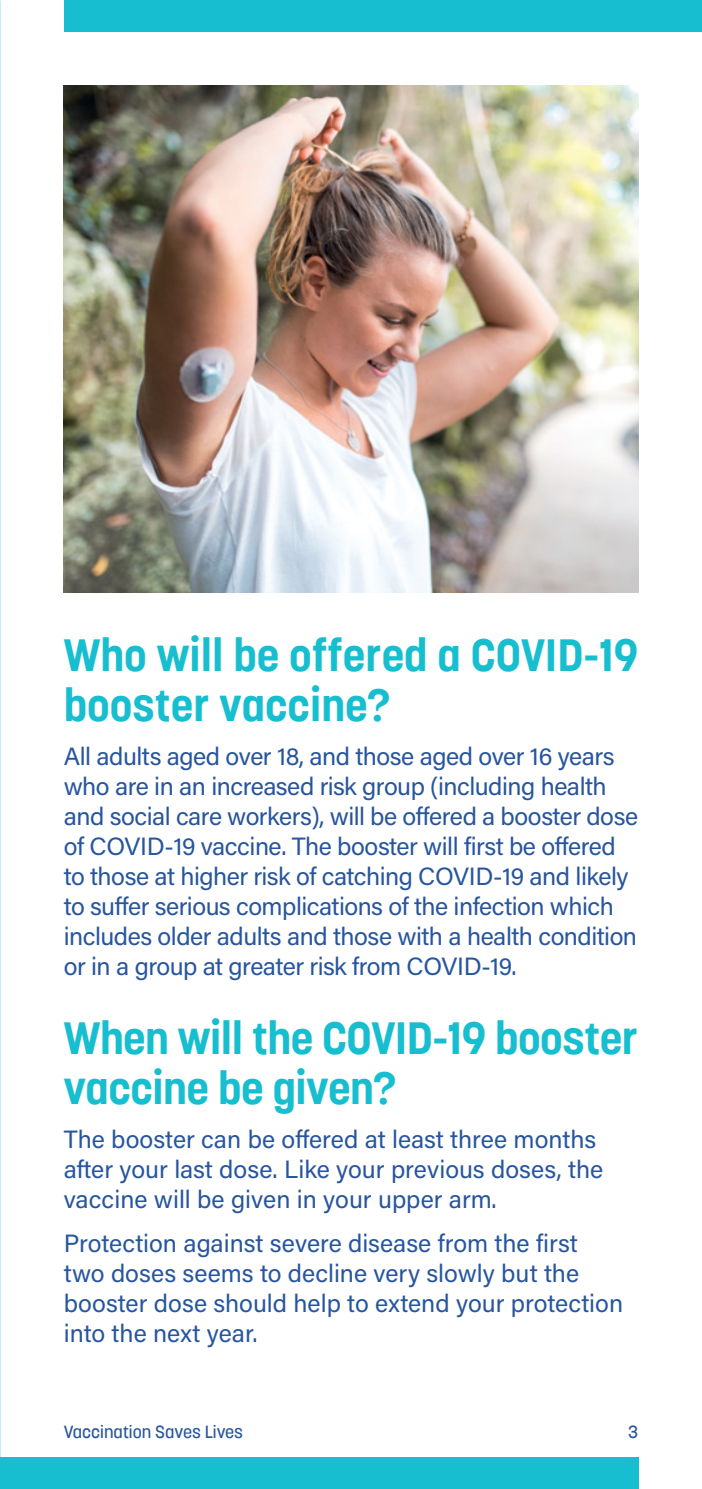
<style>
.page{position:relative;width:702px;height:1489px;background:#fff}
.page>*{position:absolute;margin:0;border:0;box-sizing:border-box;transform-origin:0 0}
.t1{font:700 45px/50px "Korolev W01";letter-spacing:-.01em;color:#16becf}
.t2{font:25px/30px "Acumin Pro";letter-spacing:-.015em;color:#27559e}
.t3{font:500 17.5px "Korolev W01";color:#27559e}
</style>
<div class="page">
<img style="left:64px;top:85px;width:574px;height:507px">
<div style="left:64px;top:0;width:638px;height:32px;background:#16becf"></div>
<div style="left:0;top:1456px;width:638px;height:32px;background:#16becf"></div>
<h1 class="t1" style="left:64px;top:629px;width:576px">Who will be offered a COVID-19 booster vaccine?</h1>
<p class="t2" style="left:64px;top:740px;width:576px">All adults aged over 18, and those aged over 16 years who are in an increased risk group (including health and social care workers), will be offered a booster dose of COVID-19 vaccine. The booster will first be offered to those at higher risk of catching COVID-19 and likely to suffer serious complications of the infection which includes older adults and those with a health condition or in a group at greater risk from COVID-19.</p>
<h1 class="t1" style="left:64px;top:1011px;width:576px">When will the COVID-19 booster vaccine be given?</h1>
<p class="t2" style="left:64px;top:1123px;width:541px">The booster can be offered at least three months after your last dose. Like your previous doses, the vaccine will be given in your upper arm.</p>
<p class="t2" style="left:64px;top:1227px;width:561px">Protection against severe disease from the first two doses seems to decline very slowly but the booster dose should help to extend your protection into the next year.</p>
<p class="t3" style="left:64px;top:1421px;width:181px">Vaccination Saves Lives</p>
<p class="t3" style="left:628px;top:1421px;width:11px">3</p>
</div>
